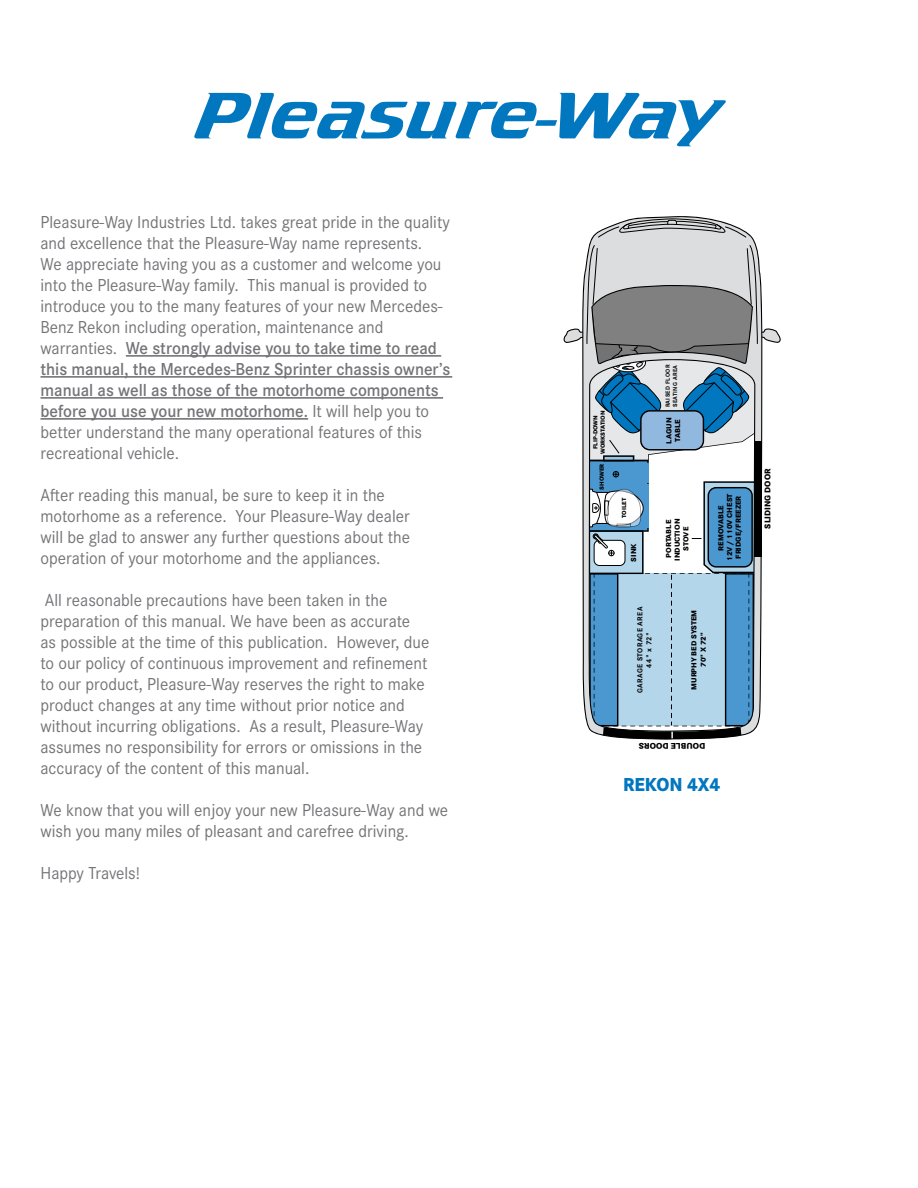
<style>
.page{position:relative;width:918px;height:1188px;background:#fff}
.page>*{position:absolute;margin:0;border:0;box-sizing:border-box;transform-origin:0 0}
.Indented_Body{font:800 19.5px "Corporate S Pro";color:#0077bf;scale:.9 1}
.t1{font:18px/21px "Corporate S Pro";color:#747478;scale:.95 1}
.t2{font:800 8.7px "Corporate S Pro";color:#000}
.t3{font:800 7.5px/8.7px "Corporate S Pro";color:#000;text-align:center}
.t4{font:700 7.5px/9px "Corporate S Pro";letter-spacing:.05em;color:#000;text-align:center}
.t5{font:800 6.15px/7.2px "Corporate S Pro";color:#000;text-align:center}
.t6{font:700 6.15px/7.4px "Corporate S Pro";letter-spacing:.05em;color:#000}
.s1{font-weight:600}
</style>
<div class="page">
<svg style="left:194px;top:93px;width:532px;height:54px"></svg>
<hr style="left:126px;top:355px;width:315px;height:2px;background:#747478">
<hr style="left:40px;top:376px;width:412px;height:2px;background:#747478">
<hr style="left:40px;top:397px;width:403px;height:2px;background:#747478">
<hr style="left:40px;top:418px;width:268px;height:2px;background:#747478">
<svg style="left:589px;top:216px;width:167px;height:29px;fill:#dcdddf"></svg>
<svg style="left:598px;top:218px;width:148px;height:19px;background:#b4b5b6"></svg>
<svg style="left:563px;top:245px;width:218px;height:495px"></svg>
<p class="t1" style="left:40px;top:210px;width:433px">Pleasure-Way Industries Ltd. takes great pride in the quality and excellence that the Pleasure-Way name represents.<br>We appreciate having you as a customer and welcome you into the Pleasure-Way family. This manual is provided to introduce you to the many features of your new Mercedes-Benz Rekon including operation, maintenance and warranties. <span class="s1">We strongly advise you to take time to read this manual, the Mercedes-Benz Sprinter chassis owner’s manual as well as those of the motorhome components before you use your new motorhome.</span> It will help you to better understand the many operational features of this recreational vehicle.</p>
<p class="t1" style="left:40px;top:483px;width:390px">After reading this manual, be sure to keep it in the motorhome as a reference. Your Pleasure-Way dealer will be glad to answer any further questions about the operation of your motorhome and the appliances.</p>
<p class="t1" style="left:40px;top:588px;width:411px">All reasonable precautions have been taken in the preparation of this manual. We have been as accurate as possible at the time of this publication. However, due to our policy of continuous improvement and refinement to our product, Pleasure-Way reserves the right to make product changes at any time without prior notice and without incurring obligations. As a result, Pleasure-Way assumes no responsibility for errors or omissions in the accuracy of the content of this manual.</p>
<p class="t1" style="left:40px;top:798px;width:431px">We know that you will enjoy your new Pleasure-Way and we wish you many miles of pleasant and carefree driving.</p>
<p class="t1" style="left:40px;top:861px;width:106px">Happy Travels!</p>
<p class="t5" style="left:591px;top:454px;width:45px;rotate:-90deg">FLIP-DOWN<br>WORKSTATION</p>
<p class="t5" style="left:598px;top:490px;width:28px;rotate:-90deg">SHOWER</p>
<p class="t5" style="left:620px;top:518px;width:22px;rotate:-90deg">TOILET</p>
<p class="t3" style="left:629px;top:562px;width:20px;rotate:-90deg">SINK</p>
<p class="t6" style="left:664px;top:407px;width:44px;rotate:-90deg">RAISED FLOOR<br>SEATING AREA</p>
<p class="t3" style="left:664px;top:444px;width:28px;text-align:left;rotate:-90deg">LAGUN<br>TABLE</p>
<p class="t3" style="left:664px;top:561px;width:44px;rotate:-90deg">PORTABLE<br>INDUCTION<br>STOVE</p>
<p class="t3" style="left:716px;top:561px;width:69px;rotate:-90deg">REMOVABLE<br>12V / 110V CHEST<br>FRIDGE/FREEZER</p>
<p class="t4" style="left:635px;top:693px;width:88px;rotate:-90deg">GARAGE STORAGE AREA<br>44" x 72"</p>
<p class="t3" style="left:689px;top:690px;width:82px;line-height:9.3px;rotate:-90deg">MURPHY BED SYSTEM<br>70" X 72"</p>
<p class="t2" style="left:705px;top:753px;width:68px;rotate:-180deg">DOUBLE DOORS</p>
<p class="Indented_Body" style="left:623px;top:769px;width:109px">REKON 4X4</p>
<p class="t2" style="left:761px;top:529px;width:61px;rotate:-90deg">SLIDING DOOR</p>
</div>
